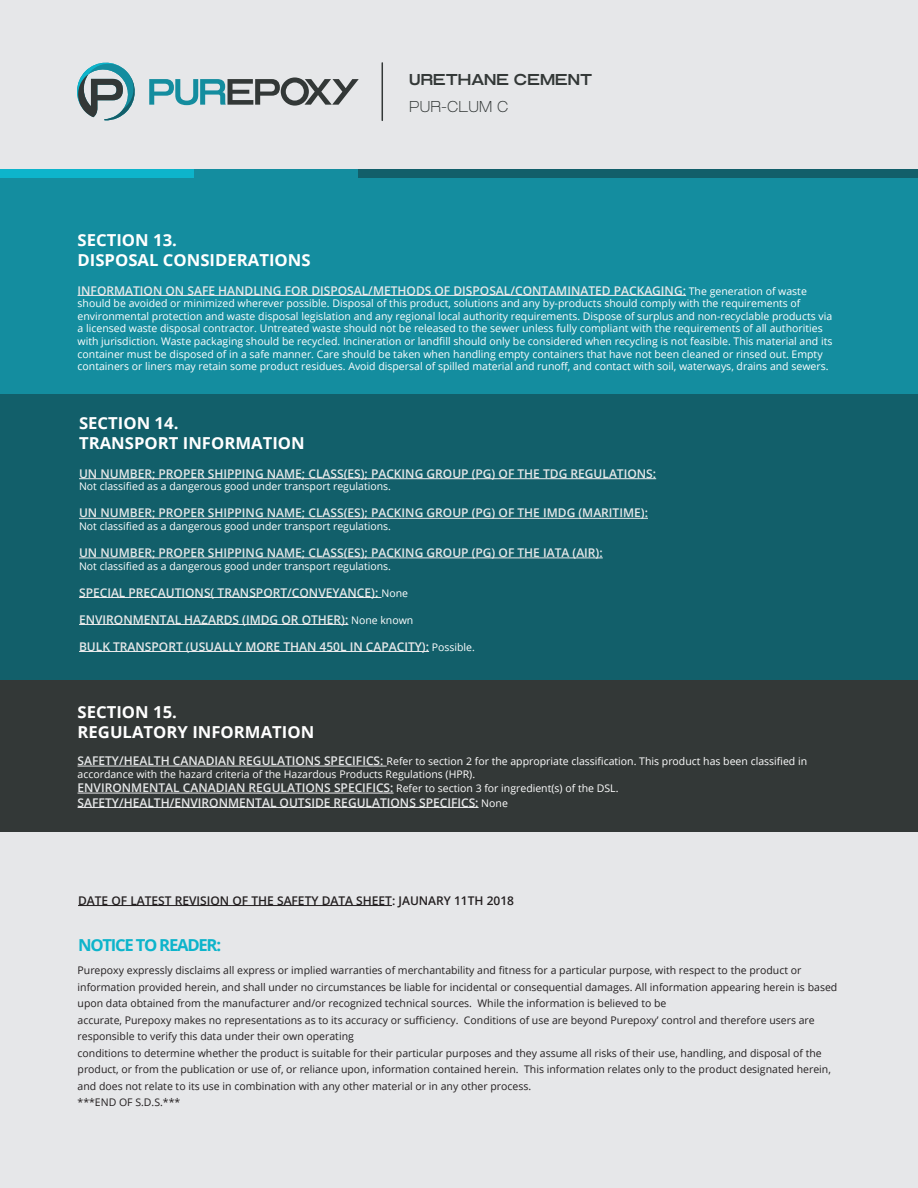
<style>
.page{position:relative;width:918px;height:1188px;background:#e6e7e9}
.page>*{position:absolute;margin:0;border:0;box-sizing:border-box;transform-origin:0 0}
.t1{font:700 16.5px/19.8px "Open Sans";color:#fff}
.t2{font:700 16.5px "Open Sans";letter-spacing:-.075em;color:#0db4cb}
.t3{font:700 expanded 15.75px "Grillmaster";color:#333837}
.t4{font:200 expanded 15.75px "Grillmaster";color:#333837}
.t5{font:600 12px/14.4px "Open Sans";color:#e8e9ea}
.t6{font:600 12px "Open Sans";color:#231f20}
.t7{font:10.5px/12.6px "Open Sans";color:#fff}
.t8{font:10.5px/16.5px "Open Sans";color:#231f20}
.s1{font-weight:400;font-size:10.5px;color:#fff}
.s2{font-weight:600;font-size:12px;color:#e8e9ea}
</style>
<div class="page">
<div style="left:0;top:680px;width:918px;height:152px;background:#333837"></div>
<div style="left:0;top:177px;width:918px;height:217px;background:#148d9f"></div>
<div style="left:0;top:394px;width:918px;height:286px;background:#125f6a"></div>
<hr style="left:78px;top:295px;width:608px;height:1px;background:#e8e9ea">
<hr style="left:79px;top:478px;width:577px;height:1px;background:#e8e9ea">
<hr style="left:79px;top:518px;width:569px;height:1px;background:#e8e9ea">
<hr style="left:79px;top:558px;width:524px;height:1px;background:#e8e9ea">
<hr style="left:79px;top:597px;width:303px;height:1px;background:#e8e9ea">
<hr style="left:79px;top:624px;width:269px;height:1px;background:#e8e9ea">
<hr style="left:79px;top:651px;width:350px;height:1px;background:#e8e9ea">
<hr style="left:78px;top:766px;width:309px;height:1px;background:#e8e9ea">
<hr style="left:78px;top:793px;width:316px;height:1px;background:#e8e9ea">
<hr style="left:78px;top:807px;width:401px;height:1px;background:#e8e9ea">
<hr style="left:78px;top:905px;width:314px;height:1px;background:#231f20">
<svg style="left:77px;top:62px;width:58px;height:59px"></svg>
<svg style="left:149px;top:77px;width:210px;height:29px"></svg>
<hr style="left:382px;top:63px;width:1px;height:57px;background:#333837">
<div style="left:0;top:170px;width:194px;height:8px;background:#0db4cb"></div>
<div style="left:194px;top:170px;width:165px;height:8px;background:#148d9f"></div>
<div style="left:359px;top:170px;width:559px;height:8px;background:#125f6a"></div>
<h2 class="t3" style="left:409px;top:71px;width:185px">URETHANE CEMENT</h2>
<h2 class="t4" style="left:409px;top:98px;width:101px">PUR-CLUM C</h2>
<h1 class="t1" style="left:78px;top:230px;width:235px">SECTION 13.<br>DISPOSAL CONSIDERATIONS</h1>
<p class="t5" style="left:78px;top:283px;width:731px">INFORMATION ON SAFE HANDLING FOR DISPOSAL/METHODS OF DISPOSAL/CONTAMINATED PACKAGING: <span class="s1">The generation of waste</span></p>
<p class="t7" style="left:78px;top:297px;width:756px">should be avoided or minimized wherever possible. Disposal of this product, solutions and any by-products should comply with the requirements of environmental protection and waste disposal legislation and any regional local authority requirements. Dispose of surplus and non-recyclable products via a licensed waste disposal contractor. Untreated waste should not be released to the sewer unless fully compliant with the requirements of all authorities with jurisdiction. Waste packaging should be recycled. Incineration or landfill should only be considered when recycling is not feasible. This material and its container must be disposed of in a safe manner. Care should be taken when handling empty containers that have not been cleaned or rinsed out. Empty containers or liners may retain some product residues. Avoid dispersal of spilled material and runoff, and contact with soil, waterways, drains and sewers.</p>
<h1 class="t1" style="left:79px;top:413px;width:227px">SECTION 14.<br>TRANSPORT INFORMATION</h1>
<p class="t5" style="left:79px;top:466px;width:579px">UN NUMBER; PROPER SHIPPING NAME; CLASS(ES); PACKING GROUP (PG) OF THE TDG REGULATIONS:</p>
<p class="t7" style="left:79px;top:480px;width:313px">Not classified as a dangerous good under transport regulations.</p>
<p class="t5" style="left:79px;top:506px;width:570px">UN NUMBER; PROPER SHIPPING NAME; CLASS(ES); PACKING GROUP (PG) OF THE IMDG (MARITIME):</p>
<p class="t7" style="left:79px;top:520px;width:313px">Not classified as a dangerous good under transport regulations.</p>
<p class="t5" style="left:79px;top:545px;width:525px">UN NUMBER; PROPER SHIPPING NAME; CLASS(ES); PACKING GROUP (PG) OF THE IATA (AIR):</p>
<p class="t7" style="left:79px;top:559px;width:313px">Not classified as a dangerous good under transport regulations.</p>
<p class="t5" style="left:79px;top:585px;width:331px">SPECIAL PRECAUTIONS( TRANSPORT/CONVEYANCE): <span class="s1">None</span></p>
<p class="t5" style="left:79px;top:612px;width:336px">ENVIRONMENTAL HAZARDS (IMDG OR OTHER): <span class="s1">None known</span></p>
<p class="t5" style="left:79px;top:639px;width:397px">BULK TRANSPORT (USUALLY MORE THAN 450L IN CAPACITY): <span class="s1">Possible.</span></p>
<h1 class="t1" style="left:78px;top:702px;width:238px">SECTION 15.<br>REGULATORY INFORMATION</h1>
<p class="t7" style="left:78px;top:755px;width:731px"><span class="s2">SAFETY/HEALTH CANADIAN REGULATIONS SPECIFICS:</span> Refer to section 2 for the appropriate classification. This product has been classified in accordance with the hazard criteria of the Hazardous Products Regulations (HPR).</p>
<p class="t5" style="left:78px;top:780px;width:542px">ENVIRONMENTAL CANADIAN REGULATIONS SPECIFICS: <span class="s1">Refer to section 3 for ingredient(s) of the DSL.<br></span>SAFETY/HEALTH/ENVIRONMENTAL OUTSIDE REGULATIONS SPECIFICS: <span class="s1">None</span></p>
<p class="t6" style="left:78px;top:892px;width:438px">DATE OF LATEST REVISION OF THE SAFETY DATA SHEET: JAUNARY 11TH 2018</p>
<h1 class="t2" style="left:78px;top:934px;width:145px">NOTICE TO READER:</h1>
<p class="t8" style="left:78px;top:962px;width:761px">Purepoxy expressly disclaims all express or implied warranties of merchantability and fitness for a particular purpose, with respect to the product or information provided herein, and shall under no circumstances be liable for incidental or consequential damages. All information appearing herein is based upon data obtained from the manufacturer and/or recognized technical sources. While the information is believed to be<br>accurate, Purepoxy makes no representations as to its accuracy or sufficiency. Conditions of use are beyond Purepoxy’ control and therefore users are responsible to verify this data under their own operating<br>conditions to determine whether the product is suitable for their particular purposes and they assume all risks of their use, handling, and disposal of the product, or from the publication or use of, or reliance upon, information contained herein. This information relates only to the product designated herein, and does not relate to its use in combination with any other material or in any other process.<br>***END OF S.D.S.***</p>
</div>
